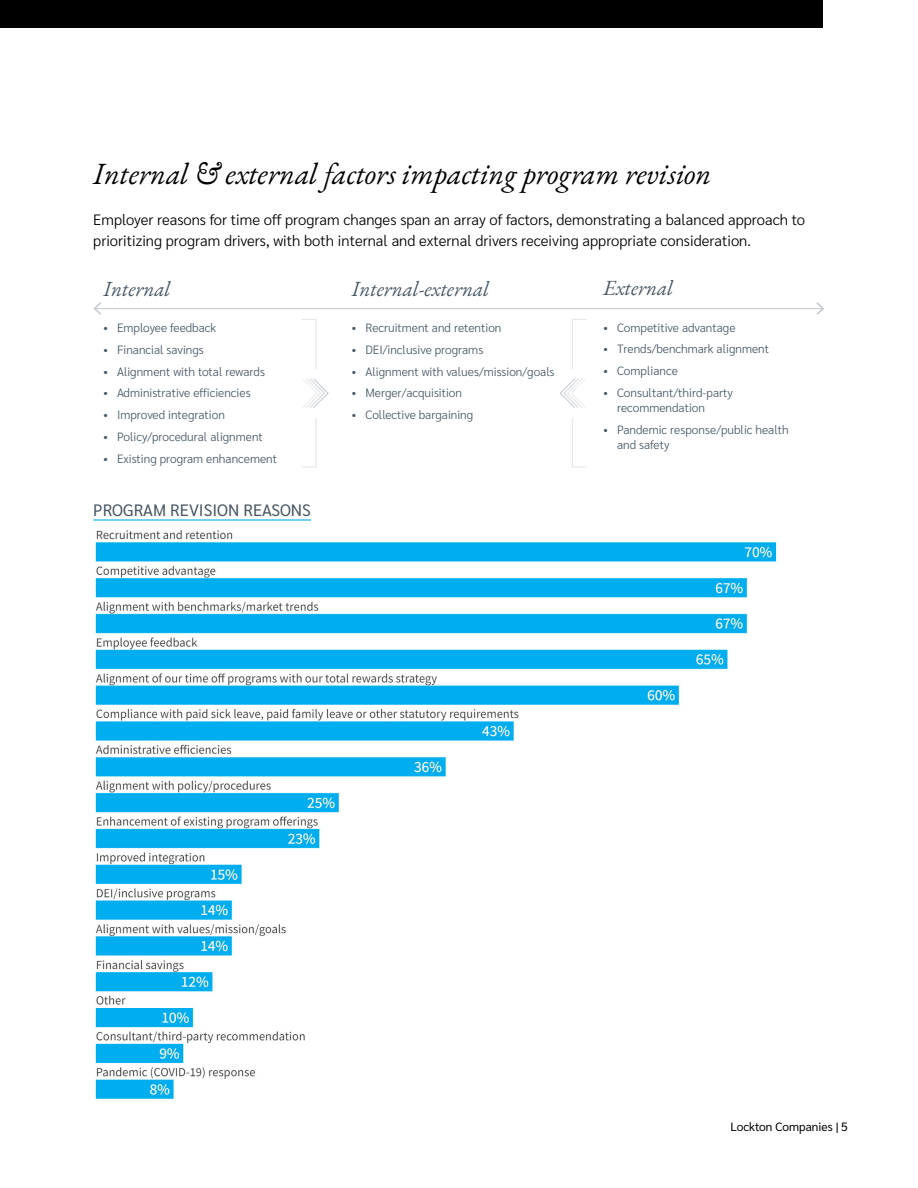
<style>
.page{position:relative;width:918px;height:1188px;background:#fff}
.page>*{position:absolute;margin:0;border:0;box-sizing:border-box;transform-origin:0 0}
.t1{font:italic 30px "EB Garamond";color:#000}
.t2{font:italic 21px "EB Garamond";color:#485865}
.t3{font:16.5px "Sarabun";color:#485865}
.t4{font:300 15px/21px "Sarabun";color:#000}
.t5{font:300 12px/15px "Sarabun";color:#485865}
.t6{font:12px "Sarabun";color:#000}
</style>
<div class="page">
<img style="left:95px;top:530px;width:682px;height:569px">
<hr style="left:93px;top:519px;width:218px;height:2px;background:#00aeef">
<hr style="left:95px;top:308px;width:728px;height:1px;background:#c9ced3">
<svg style="left:93px;top:302px;width:8px;height:13px"></svg>
<svg style="left:816px;top:302px;width:8px;height:13px"></svg>
<div style="left:301px;top:319px;width:16px;height:149px;border:1px solid #e5e7e9"></div>
<div style="left:302px;top:369px;width:31px;height:49px;background:#fff"></div>
<svg style="left:301px;top:377px;width:28px;height:32px"></svg>
<div style="left:572px;top:319px;width:15px;height:149px;border:1px solid #e5e7e9"></div>
<div style="left:556px;top:369px;width:30px;height:49px;background:#fff"></div>
<svg style="left:560px;top:377px;width:27px;height:32px"></svg>
<div style="left:0;top:0;width:824px;height:28px;background:#000"></div>
<h1 class="t1" style="left:93px;top:154px;width:620px">Internal &amp; external factors impacting program revision</h1>
<p class="t4" style="left:93px;top:209px;width:713px">Employer reasons for time off program changes span an array of factors, demonstrating a balanced approach to prioritizing program drivers, with both internal and external drivers receiving appropriate consideration.</p>
<h2 class="t2" style="left:104px;top:275px;width:68px">Internal</h2>
<p class="t5" style="left:104px;top:321px;width:114px">• Employee feedback</p>
<p class="t5" style="left:104px;top:342px;width:102px">• Financial savings</p>
<p class="t5" style="left:104px;top:364px;width:163px">• Alignment with total rewards</p>
<p class="t5" style="left:104px;top:386px;width:149px">• Administrative efficiencies</p>
<p class="t5" style="left:104px;top:408px;width:123px">• Improved integration</p>
<p class="t5" style="left:104px;top:429px;width:161px">• Policy/procedural alignment</p>
<p class="t5" style="left:104px;top:451px;width:175px">• Existing program enhancement</p>
<h3 class="t3" style="left:93px;top:500px;width:219px">PROGRAM REVISION REASONS</h3>
<h2 class="t2" style="left:352px;top:275px;width:139px">Internal-external</h2>
<p class="t5" style="left:352px;top:321px;width:151px">• Recruitment and retention</p>
<p class="t5" style="left:352px;top:342px;width:133px">• DEI/inclusive programs</p>
<p class="t5" style="left:352px;top:364px;width:204px">• Alignment with values/mission/goals</p>
<p class="t5" style="left:352px;top:386px;width:112px">• Merger/acquisition</p>
<p class="t5" style="left:352px;top:408px;width:123px">• Collective bargaining</p>
<h2 class="t2" style="left:604px;top:275px;width:71px">External</h2>
<p class="t5" style="left:604px;top:320px;width:133px">• Competitive advantage</p>
<p class="t5" style="left:604px;top:342px;width:167px">• Trends/benchmark alignment</p>
<p class="t5" style="left:604px;top:364px;width:76px">• Compliance</p>
<p class="t5" style="left:617px;top:385px;width:117px;text-indent:-14px">• Consultant/third-party recommendation</p>
<p class="t5" style="left:617px;top:422px;width:173px;text-indent:-14px">• Pandemic response/public health and safety</p>
<p class="t6" style="left:731px;top:1120px;width:119px">Lockton Companies | 5</p>
</div>
